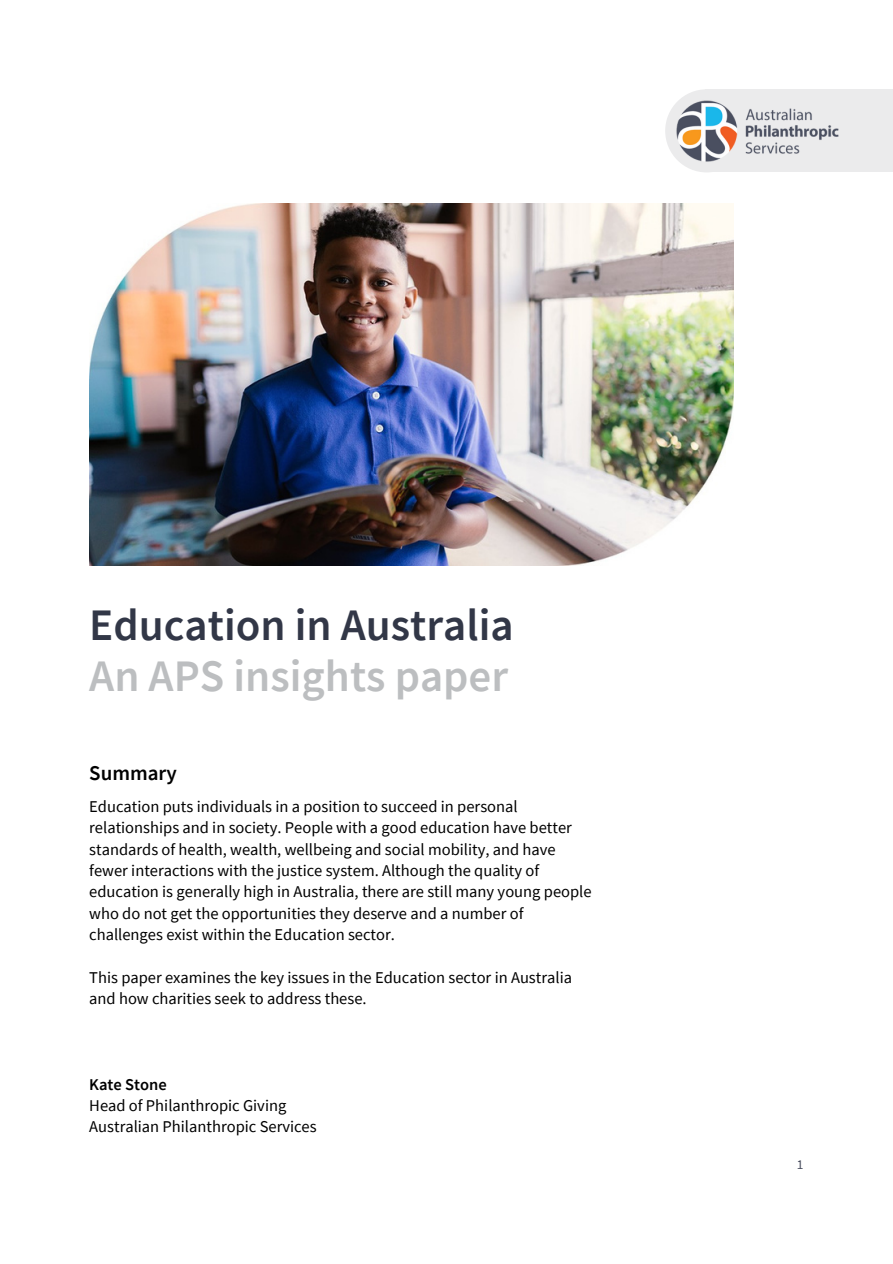
<style>
.page{position:relative;width:893px;height:1264px;background:#fff}
.page>*{position:absolute;margin:0;border:0;box-sizing:border-box;transform-origin:0 0}
.t1{font:600 45px "Source Sans Pro";color:#323747}
.t2{font:600 45px "Source Sans Pro";color:#bcbec0}
.t3{font:600 21px "Source Sans Pro";color:#000}
.t4{font:16.5px/21.3px "Source Sans Pro";color:#000}
.t5{font:600 16.5px "Source Sans Pro";color:#000}
.t6{font:13.5px "Source Sans Pro";color:#494e5f}
</style>
<div class="page">
<div style="left:705px;top:89px;width:187px;height:83px;background:#ebebec"></div>
<div style="left:665px;top:89px;width:83px;height:83px;background:#ebebec;border-radius:50%"></div>
<img style="left:668px;top:92px;width:171px;height:78px">
<img style="left:89px;top:203px;width:644px;height:362px">
<h1 class="t1" style="left:89px;top:595px;width:426px">Education in Australia</h1>
<h1 class="t2" style="left:89px;top:647px;width:420px">An APS insights paper</h1>
<p class="t3" style="left:89px;top:759px;width:89px">Summary</p>
<p class="t4" style="left:89px;top:795px;width:504px">Education puts individuals in a position to succeed in personal relationships and in society. People with a good education have better standards of health, wealth, wellbeing and social mobility, and have fewer interactions with the justice system. Although the quality of education is generally high in Australia, there are still many young people who do not get the opportunities they deserve and a number of challenges exist within the Education sector.</p>
<p class="t4" style="left:89px;top:966px;width:484px">This paper examines the key issues in the Education sector in Australia and how charities seek to address these.</p>
<p class="t5" style="left:89px;top:1073px;width:79px">Kate Stone</p>
<p class="t4" style="left:89px;top:1094px;width:229px">Head of Philanthropic Giving<br>Australian Philanthropic Services</p>
<p class="t6" style="left:796px;top:1155px;width:8px">1</p>
</div>
